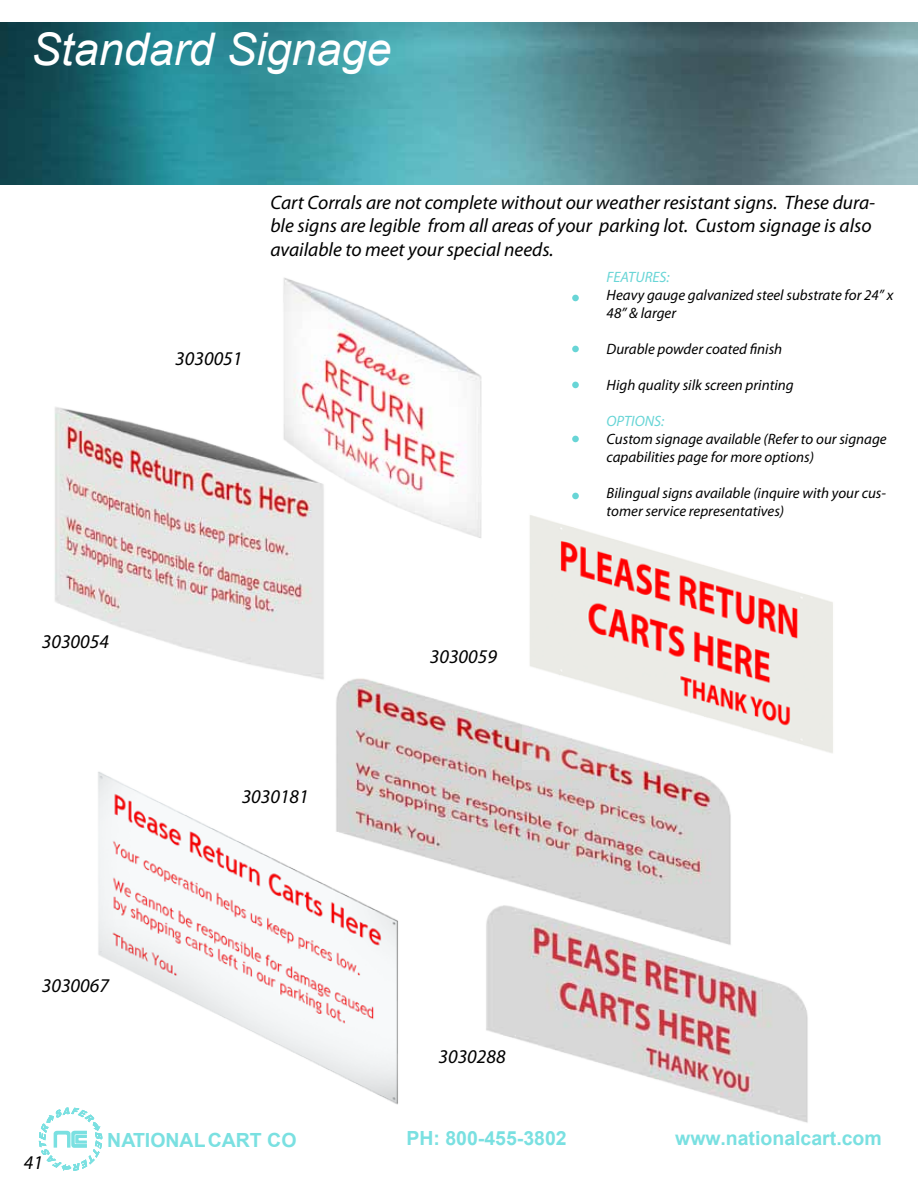
<style>
.page{position:relative;width:918px;height:1188px;background:#fff}
.page>*{position:absolute;margin:0;border:0;box-sizing:border-box;transform-origin:0 0}
.t1{font:italic 45px "Arial";color:#fff}
.t2{font:italic 19.5px/23.4px "Myriad Pro";color:#000}
.t3{font:700 19.5px "Arial";color:#7ae0e1}
.t4{font:italic 15px/18px "Myriad Pro";color:#000}
.t5{font:italic 15px "Myriad Pro";color:#68d5d6}
</style>
<div class="page">
<img style="left:0;top:22px;width:918px;height:162px">
<svg style="left:39px;top:1108px;width:63px;height:63px"></svg>
<div style="left:572px;top:295px;width:7px;height:6px;background:#68d5d6;border-radius:50%"></div>
<div style="left:572px;top:436px;width:7px;height:6px;background:#68d5d6;border-radius:50%"></div>
<div style="left:572px;top:382px;width:7px;height:6px;background:#68d5d6;border-radius:50%"></div>
<div style="left:572px;top:346px;width:7px;height:6px;background:#68d5d6;border-radius:50%"></div>
<div style="left:572px;top:493px;width:7px;height:6px;background:#68d5d6;border-radius:50%"></div>
<img style="left:283px;top:277px;width:199px;height:261px">
<img style="left:486px;top:951px;width:322px;height:172px">
<img style="left:80px;top:772px;width:318px;height:337px">
<img style="left:54px;top:364px;width:277px;height:316px">
<img style="left:333px;top:678px;width:398px;height:273px">
<img style="left:523px;top:515px;width:310px;height:255px">
<h1 class="t1" style="left:31px;top:20px;width:362px">Standard Signage</h1>
<h2 class="t2" style="left:42px;top:629px;width:69px">3030054</h2>
<h2 class="t2" style="left:175px;top:346px;width:69px">3030051</h2>
<h2 class="t2" style="left:270px;top:190px;width:606px">Cart Corrals are not complete without our weather resistant signs. These dura&shy;ble signs are legible from all areas of your parking lot. Custom signage is also available to meet your special needs.</h2>
<p class="t5" style="left:607px;top:268px;width:65px">FEATURES:</p>
<p class="t4" style="left:607px;top:286px;width:288px">Heavy gauge galvanized steel substrate for 24” x<br>48” &amp; larger</p>
<p class="t4" style="left:607px;top:340px;width:177px">Durable powder coated finish</p>
<p class="t4" style="left:607px;top:376px;width:189px">High quality silk screen printing</p>
<p class="t5" style="left:607px;top:412px;width:59px">OPTIONS:</p>
<p class="t4" style="left:607px;top:430px;width:282px">Custom signage available (Refer to our signage capabilities page for more options)</p>
<p class="t4" style="left:607px;top:484px;width:281px">Bilingual signs available (inquire with your cus&shy;tomer service representatives)</p>
<h2 class="t2" style="left:430px;top:644px;width:69px">3030059</h2>
<h2 class="t2" style="left:242px;top:785px;width:69px">3030181</h2>
<h2 class="t2" style="left:42px;top:974px;width:69px">3030067</h2>
<h2 class="t2" style="left:438px;top:1045px;width:69px">3030288</h2>
<h2 class="t2" style="left:24px;top:1150px;width:21px">41</h2>
<h2 class="t3" style="left:107px;top:1127px;width:191px">NATIONAL CART CO</h2>
<h2 class="t3" style="left:406px;top:1125px;width:162px">PH: 800-455-3802</h2>
<h2 class="t3" style="left:675px;top:1125px;width:208px">www.nationalcart.com</h2>
</div>
